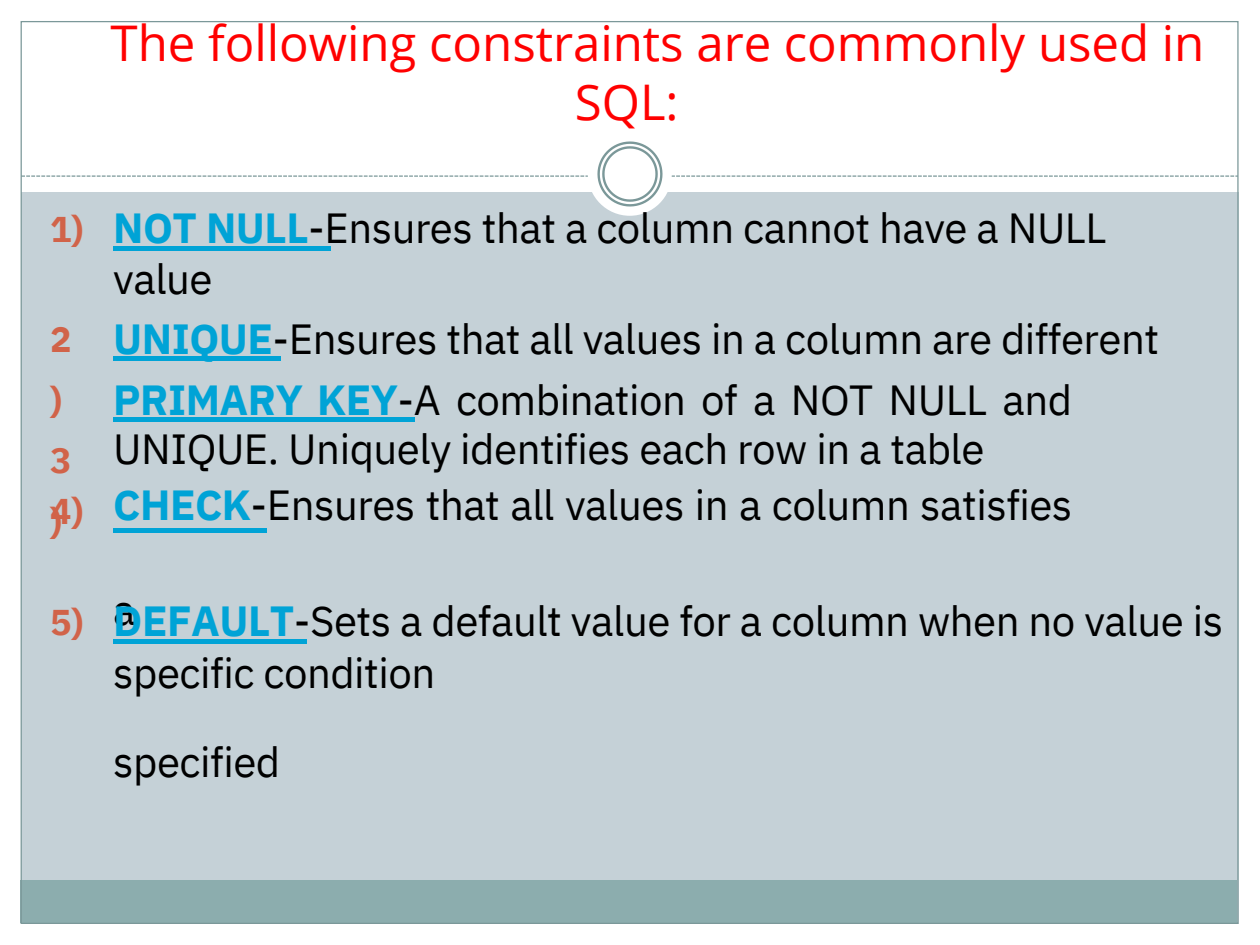
<style>
.page{position:relative;width:1260px;height:945px;background:#c5d1d7}
.page>*{position:absolute;margin:0;border:0;box-sizing:border-box;transform-origin:0 0}
.t1{font:49.18px "Open Sans";color:#f00}
.t2{font:42px "IBM Plex Sans";letter-spacing:-.01em;color:#000}
.t3{font:700 35.7px/60.4px "IBM Plex Sans";color:#d16349}
.s1{font-weight:700;color:#00a3d6}
</style>
<div class="page">
<div style="left:0;top:924px;width:1260px;height:21px;background:#fff"></div>
<div style="left:0;top:0;width:1260px;height:192px;background:#fff"></div>
<div style="left:0;top:0;width:21px;height:945px;background:#fff"></div>
<div style="left:1239px;top:0;width:21px;height:945px;background:#fff"></div>
<div style="left:21px;top:880px;width:1216px;height:42px;background:#8cadae"></div>
<div style="left:588px;top:132px;width:84px;height:84px;background:#fff;border-radius:50%"></div>
<svg style="left:21px;top:141px;width:1217px;height:66px"></svg>
<hr style="left:113px;top:246px;width:218px;height:4px;background:#00a3d6">
<hr style="left:113px;top:357px;width:168px;height:4px;background:#00a3d6">
<div style="left:113px;top:417px;width:302px;height:5px;background:#00a3d6"></div>
<hr style="left:113px;top:528px;width:154px;height:4px;background:#00a3d6">
<hr style="left:113px;top:639px;width:194px;height:4px;background:#00a3d6">
<p class="t1" style="left:111px;top:8px;width:1095px">The following constraints are commonly used in</p>
<p class="t1" style="left:575px;top:67px;width:105px">SQL:</p>
<p class="t3" style="left:50px;top:198px;width:35px">1)</p>
<p class="t3" style="left:50px;top:309px;width:23px">2 )<br>3 )</p>
<p class="t3" style="left:50px;top:480px;width:35px">4)</p>
<p class="t2" style="left:113px;top:200px;width:995px"><span class="s1">NOT NULL</span>-Ensures that a column cannot have a NULL</p>
<p class="t2" style="left:113px;top:251px;width:101px">value</p>
<p class="t2" style="left:113px;top:311px;width:1047px"><span class="s1">UNIQUE</span>-Ensures that all values in a column are different</p>
<p class="t2" style="left:113px;top:372px;width:960px"><span class="s1">PRIMARY KEY</span>-A combination of a NOT NULL and</p>
<p class="t2" style="left:113px;top:421px;width:873px">UNIQUE. Uniquely identifies each row in a table</p>
<p class="t2" style="left:113px;top:477px;width:961px"><span class="s1">CHECK</span>-Ensures that all values in a column satisfies</p>
<p class="t2" style="left:113px;top:582px;width:24px">a</p>
<p class="t2" style="left:113px;top:645px;width:324px">specific condition</p>
<p class="t3" style="left:50px;top:591px;width:35px">5)</p>
<p class="t2" style="left:113px;top:593px;width:1111px"><span class="s1">DEFAULT</span>-Sets a default value for a column when no value is</p>
<p class="t2" style="left:113px;top:734px;width:168px">specified</p>
</div>
